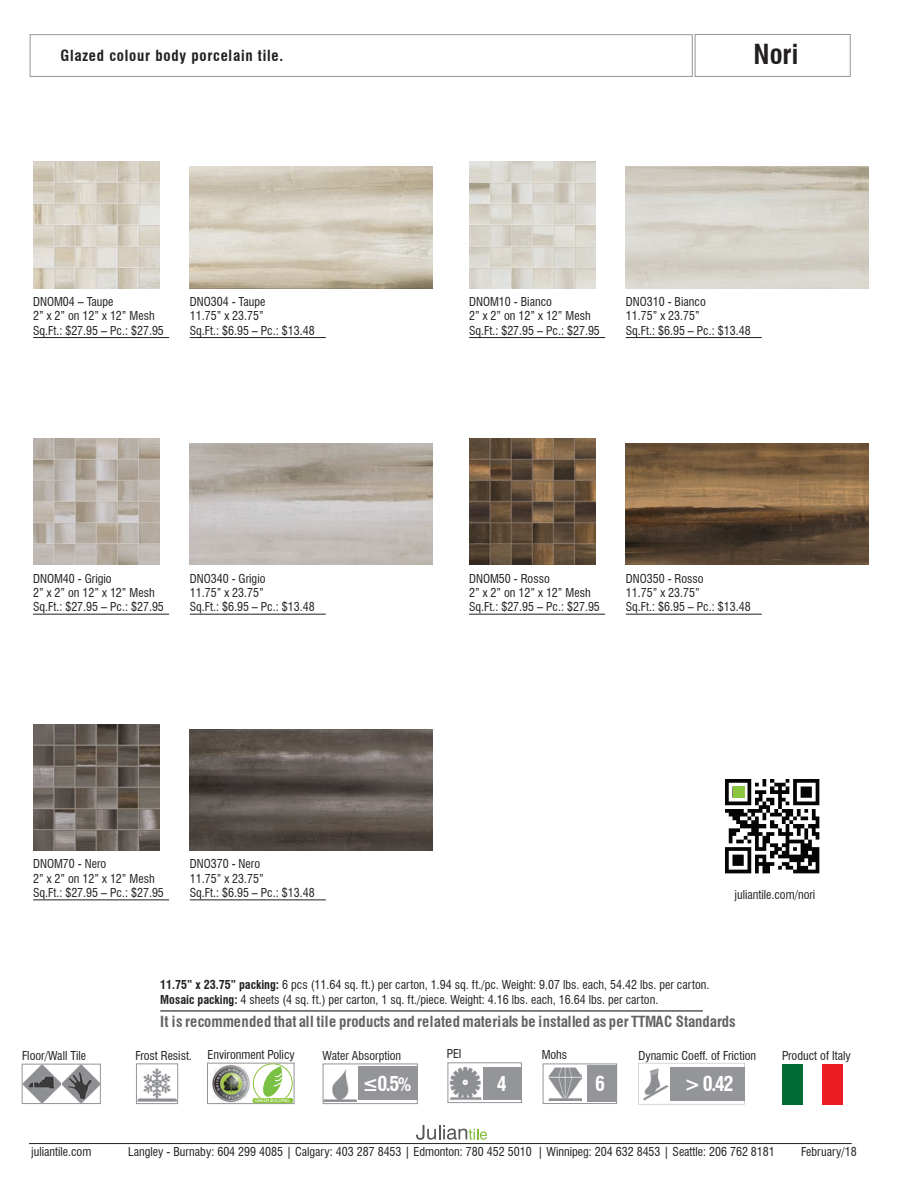
<style>
.page{position:relative;width:918px;height:1188px;background:#fff}
.page>*{position:absolute;margin:0;border:0;box-sizing:border-box;transform-origin:0 0}
.t1{font:700 condensed 27px "Swiss 721 BT";color:#231f20}
.t2{font:700 condensed 19.95px "Swiss 721 BT";color:#fff}
.t3{font:700 condensed 15px "Swiss 721 BT";letter-spacing:.005em;color:#626365}
.t4{font:700 condensed 15px "Swiss 721 BT";letter-spacing:.05em;color:#231f20}
.t5{font:condensed 12px/14.4px "Swiss 721 BT";color:#231f20}
.t6{font:4.95px "Myriad Pro";color:#fff}
.s1{font-weight:700}
.s2{font-size:17.85px}
</style>
<div class="page">
<div style="left:30px;top:34px;width:662px;height:43px;border:1px solid #939598"></div>
<div style="left:695px;top:34px;width:155px;height:43px;border:1px solid #939598"></div>
<hr style="left:160px;top:1010px;width:543px;height:2px;background:#231f20">
<hr style="left:29px;top:1143px;width:823px;height:1px;background:#231f20">
<svg style="left:416px;top:1125px;width:71px;height:15px"></svg>
<img style="left:725px;top:779px;width:95px;height:95px">
<div style="left:733px;top:786px;width:11px;height:12px;background:#8bc63f"></div>
<hr style="left:190px;top:337px;width:136px;height:1px;background:#231f20">
<hr style="left:33px;top:337px;width:136px;height:1px;background:#231f20">
<img style="left:548px;top:1067px;width:33px;height:34px">
<div style="left:587px;top:1065px;width:30px;height:36px;background:#939598"></div>
<div style="left:543px;top:1064px;width:74px;height:40px;border:1px solid #939598"></div>
<img style="left:24px;top:1066px;width:75px;height:36px">
<img style="left:61px;top:1066px;width:1px;height:36px">
<div style="left:22px;top:1064px;width:79px;height:40px;border:1px solid #939598"></div>
<img style="left:138px;top:1068px;width:38px;height:34px">
<div style="left:136px;top:1064px;width:42px;height:40px;border:1px solid #939598"></div>
<img style="left:325px;top:1069px;width:32px;height:33px">
<div style="left:358px;top:1066px;width:59px;height:33px;background:#939598"></div>
<div style="left:323px;top:1064px;width:95px;height:40px;border:1px solid #939598"></div>
<div style="left:782px;top:1064px;width:20px;height:40px;background:#006b32"></div>
<div style="left:823px;top:1064px;width:20px;height:40px;background:#ee1d23"></div>
<svg style="left:638px;top:1063px;width:107px;height:41px"></svg>
<img style="left:639px;top:1065px;width:29px;height:35px">
<div style="left:671px;top:1067px;width:74px;height:33px;background:#939598"></div>
<img style="left:450px;top:1067px;width:32px;height:34px">
<div style="left:483px;top:1067px;width:38px;height:33px;background:#939598"></div>
<div style="left:448px;top:1063px;width:74px;height:40px;border:1px solid #939598"></div>
<img style="left:190px;top:167px;width:242px;height:121px">
<img style="left:33px;top:162px;width:126px;height:126px">
<hr style="left:626px;top:337px;width:136px;height:1px;background:#231f20">
<hr style="left:469px;top:337px;width:136px;height:1px;background:#231f20">
<img style="left:469px;top:162px;width:126px;height:126px">
<hr style="left:190px;top:614px;width:136px;height:1px;background:#231f20">
<hr style="left:33px;top:614px;width:136px;height:1px;background:#231f20">
<img style="left:190px;top:444px;width:242px;height:121px">
<img style="left:33px;top:439px;width:126px;height:126px">
<hr style="left:190px;top:900px;width:136px;height:1px;background:#231f20">
<hr style="left:33px;top:900px;width:136px;height:1px;background:#231f20">
<img style="left:190px;top:729px;width:242px;height:122px">
<img style="left:33px;top:724px;width:126px;height:127px">
<hr style="left:626px;top:614px;width:136px;height:1px;background:#231f20">
<hr style="left:469px;top:614px;width:136px;height:1px;background:#231f20">
<img style="left:626px;top:444px;width:242px;height:121px">
<img style="left:469px;top:439px;width:126px;height:126px">
<img style="left:212px;top:1065px;width:42px;height:37px">
<div style="left:207px;top:1063px;width:87px;height:41px;border:1px solid #939598"></div>
<div style="left:253px;top:1064px;width:39px;height:39px;background:#fff;border-radius:50%"></div>
<div style="left:253px;top:1064px;width:40px;height:39px;border:1px solid #8bc63e;border-radius:50%"></div>
<svg style="left:263px;top:1066px;width:21px;height:32px"></svg>
<div style="left:253px;top:1098px;width:40px;height:5px;background:#8bc63e;border-radius:2px"></div>
<p class="t4" style="left:60px;top:47px;width:224px">Glazed colour body porcelain tile.</p>
<p class="t5" style="left:33px;top:294px;width:132px">DNOM04 – Taupe<br>2” x 2” on 12” x 12” Mesh<br>Sq.Ft.: $27.95 – Pc.: $27.95</p>
<p class="t5" style="left:190px;top:294px;width:126px">DNO304 - Taupe<br>11.75” x 23.75”<br>Sq.Ft.: $6.95 – Pc.: $13.48</p>
<p class="t5" style="left:33px;top:571px;width:132px">DNOM40 - Grigio<br>2” x 2” on 12” x 12” Mesh<br>Sq.Ft.: $27.95 – Pc.: $27.95</p>
<p class="t5" style="left:190px;top:571px;width:126px">DNO340 - Grigio<br>11.75” x 23.75”<br>Sq.Ft.: $6.95 – Pc.: $13.48</p>
<p class="t5" style="left:33px;top:857px;width:132px">DNOM70 - Nero<br>2” x 2” on 12” x 12” Mesh<br>Sq.Ft.: $27.95 – Pc.: $27.95</p>
<p class="t5" style="left:190px;top:857px;width:126px">DNO370 - Nero<br>11.75” x 23.75”<br>Sq.Ft.: $6.95 – Pc.: $13.48</p>
<h1 class="t1" style="left:754px;top:38px;width:46px">Nori</h1>
<p class="t5" style="left:469px;top:294px;width:132px">DNOM10 - Bianco<br>2” x 2” on 12” x 12” Mesh<br>Sq.Ft.: $27.95 – Pc.: $27.95</p>
<p class="t5" style="left:626px;top:294px;width:126px">DNO310 - Bianco<br>11.75” x 23.75”<br>Sq.Ft.: $6.95 – Pc.: $13.48</p>
<p class="t5" style="left:469px;top:571px;width:132px">DNOM50 - Rosso<br>2” x 2” on 12” x 12” Mesh<br>Sq.Ft.: $27.95 – Pc.: $27.95</p>
<p class="t5" style="left:626px;top:571px;width:126px">DNO350 - Rosso<br>11.75” x 23.75”<br>Sq.Ft.: $6.95 – Pc.: $13.48</p>
<p class="t5" style="left:735px;top:888px;width:82px">juliantile.com/nori</p>
<p class="t5" style="left:160px;top:978px;width:551px"><span class="s1">11.75” x 23.75” packing:</span> 6 pcs (11.64 sq. ft.) per carton, 1.94 sq. ft./pc. Weight: 9.07 lbs. each, 54.42 lbs. per carton.<br><span class="s1">Mosaic packing:</span> 4 sheets (4 sq. ft.) per carton, 1 sq. ft./piece. Weight: 4.16 lbs. each, 16.64 lbs. per carton.</p>
<p class="t3" style="left:160px;top:1012px;width:577px">It is recommended that all tile products and related materials be installed as per TTMAC Standards</p>
<p class="t5" style="left:447px;top:1047px;width:16px">PEI</p>
<p class="t5" style="left:638px;top:1049px;width:119px">Dynamic Coeff. of Friction</p>
<p class="t5" style="left:782px;top:1049px;width:70px">Product of Italy</p>
<h2 class="t2" style="left:497px;top:1072px;width:12px">4</h2>
<h2 class="t2" style="left:684px;top:1072px;width:51px">&gt; 0.42</h2>
<p class="t5" style="left:207px;top:1047px;width:89px">Environment Policy</p>
<p class="t6" style="left:255px;top:1098px;width:36px">GREEN BULDING</p>
<p class="t5" style="left:22px;top:1049px;width:66px">Floor/Wall Tile</p>
<p class="t5" style="left:135px;top:1049px;width:58px">Frost Resist.</p>
<p class="t5" style="left:542px;top:1048px;width:27px">Mohs</p>
<p class="t5" style="left:323px;top:1049px;width:80px">Water Absorption</p>
<h2 class="t2" style="left:362px;top:1072px;width:51px">≤0.5<span class="s2">%</span></h2>
<h2 class="t2" style="left:595px;top:1072px;width:12px">6</h2>
<p class="t5" style="left:31px;top:1144px;width:62px">juliantile.com</p>
<p class="t5" style="left:128px;top:1144px;width:648px">Langley - Burnaby: 604 299 4085 | Calgary: 403 287 8453 | Edmonton: 780 452 5010 | Winnipeg: 204 632 8453 | Seattle: 206 762 8181</p>
<p class="t5" style="left:801px;top:1144px;width:57px">February/18</p>
</div>
